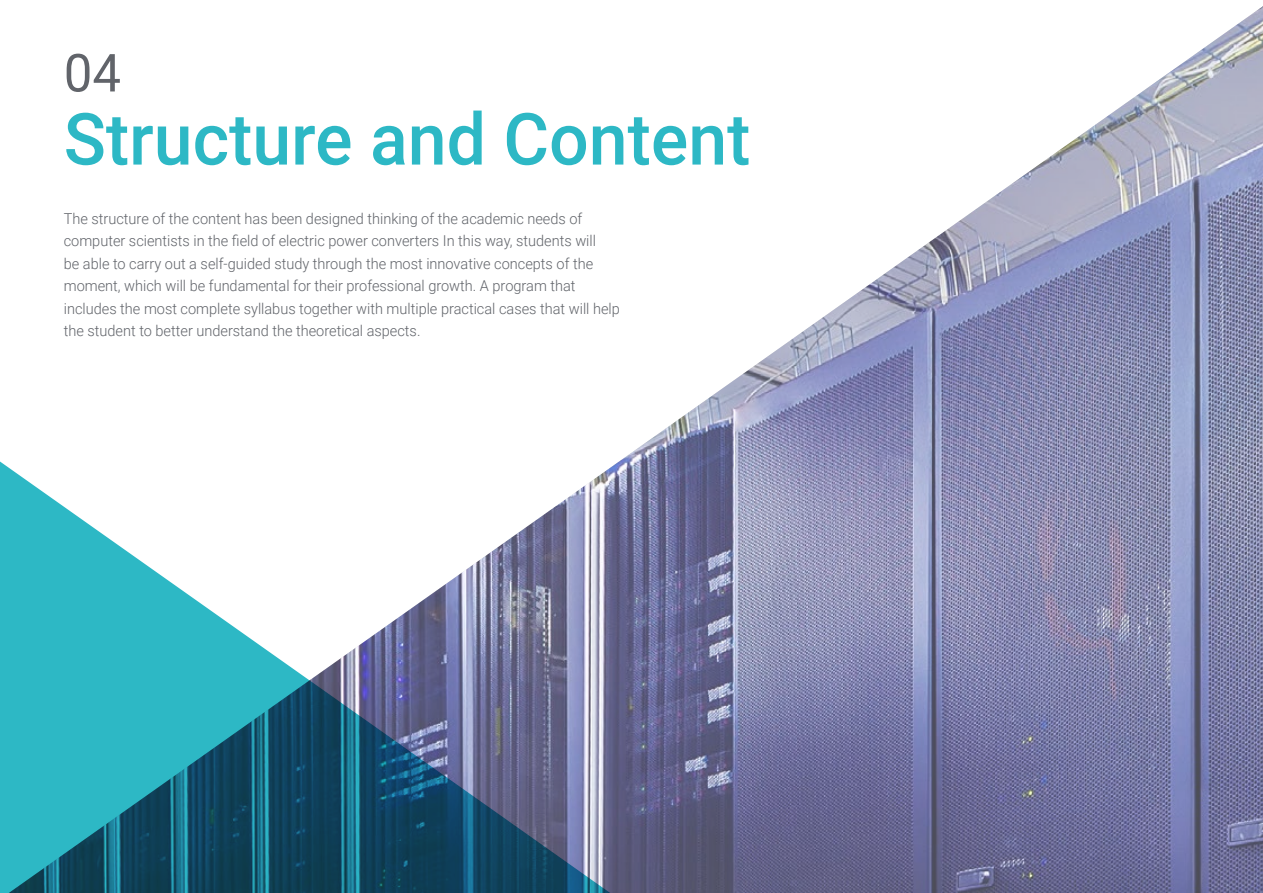
<style>
.page{position:relative;width:1263px;height:893px;background:#fff}
.page>*{position:absolute;margin:0;border:0;box-sizing:border-box;transform-origin:0 0}
.t1{font:500 72px "Roboto";color:#2db8c5}
.t2{font:52.5px "Roboto";color:#61646a}
.t3{font:300 15px/22.5px "Roboto";color:#61646a}
</style>
<div class="page">
<img style="left:640px;top:6px;width:623px;height:887px">
<svg style="left:0;top:447px;width:640px;height:446px"></svg>
<h2 class="t2" style="left:64px;top:36px;width:59px">04</h2>
<h1 class="t1" style="left:64px;top:89px;width:688px">Structure and Content</h1>
<p class="t3" style="left:64px;top:207px;width:558px">The structure of the content has been designed thinking of the academic needs of computer scientists in the field of electric power converters In this way, students will<br>be able to carry out a self-guided study through the most innovative concepts of the moment, which will be fundamental for their professional growth. A program that includes the most complete syllabus together with multiple practical cases that will help the student to better understand the theoretical aspects.</p>
</div>
